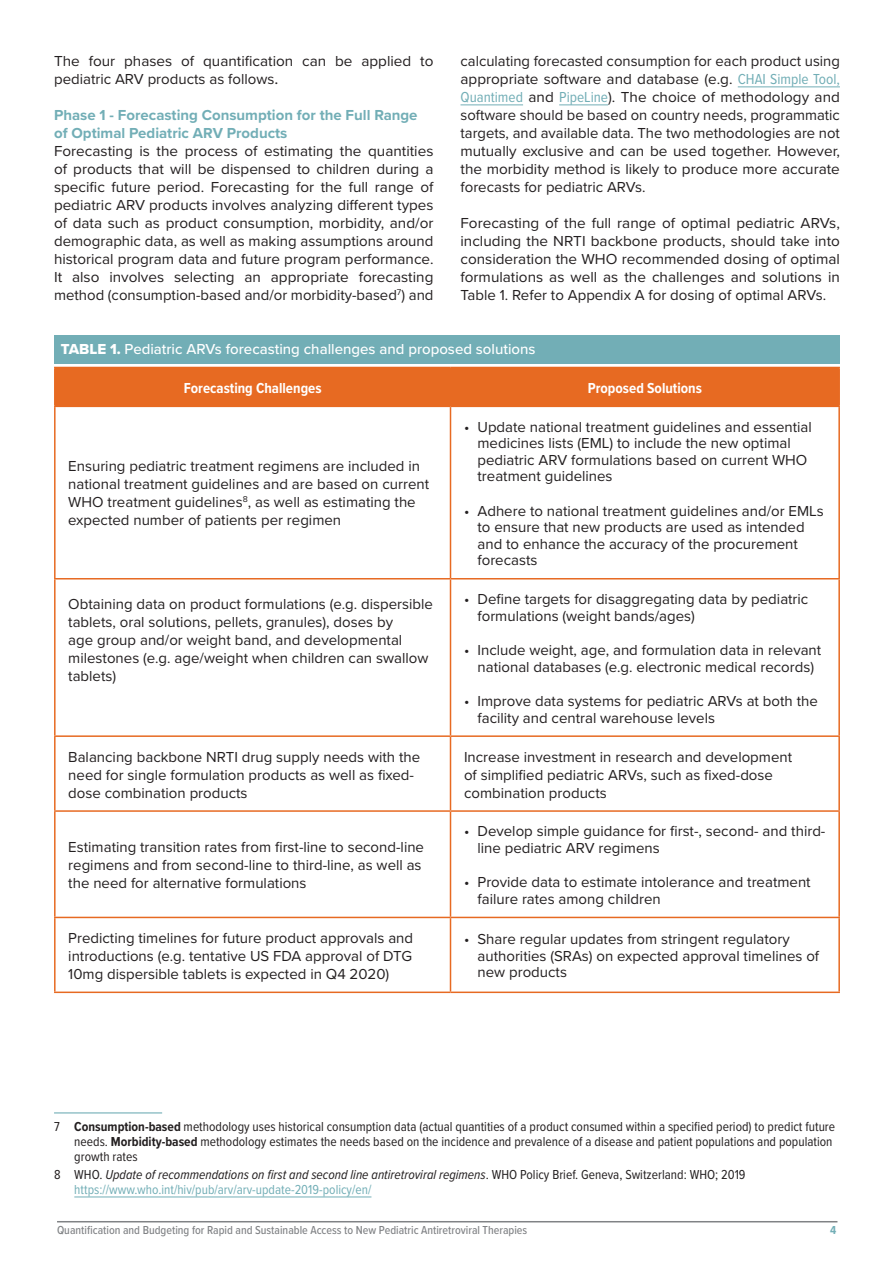
<style>
.page{position:relative;width:894px;height:1263px;background:#fff}
.page>*{position:absolute;margin:0;border:0;box-sizing:border-box;transform-origin:0 0}
.t1{font:15px/18px "Proxima Nova";color:#231f20}
.t2{font:700 15px/18px "Proxima Nova";color:#72aeb6}
.t3{font:500 15px "Proxima Nova";color:#fff}
.t4{font:700 15px "Proxima Nova Cond";color:#fff}
.t5{font:13.5px/15px "Proxima Nova Cond";color:#231f20}
.t6{font:italic 13.5px/15px "Proxima Nova Cond";color:#231f20}
.t7{font:500 12px "Proxima Nova Cond";color:#808285}
.t8{font:700 12px "Proxima Nova Cond";color:#72aeb6}
.s1{font-size:17.25px}
.s2{font-family:"Proxima Nova Cond";color:#72aeb6}
.s3{font-family:"Proxima Nova Extrabld";font-weight:400}
.s4{font-weight:700}
.s5{font-style:normal}
.s6{font-style:normal;color:#72aeb6}
</style>
<div class="page">
<hr style="left:57px;top:1221px;width:780px;height:1px;background:#808285">
<hr style="left:54px;top:1112px;width:108px;height:1px;background:#72aeb6">
<hr style="left:74px;top:1196px;width:297px;height:1px;background:#72aeb6">
<hr style="left:737px;top:86px;width:102px;height:1px;background:#72aeb6">
<hr style="left:460px;top:104px;width:63px;height:1px;background:#72aeb6">
<hr style="left:559px;top:104px;width:49px;height:1px;background:#72aeb6">
<div style="left:54px;top:335px;width:785px;height:29px;background:#72aeb6"></div>
<div style="left:56px;top:368px;width:782px;height:37px;background:#e76a22"></div>
<hr style="left:449px;top:368px;width:2px;height:37px;background:#e76a22">
<hr style="left:449px;top:407px;width:2px;height:171px;background:#e76a22">
<hr style="left:54px;top:578px;width:396px;height:1px;background:#e76a22">
<hr style="left:450px;top:578px;width:389px;height:1px;background:#e76a22">
<hr style="left:449px;top:579px;width:2px;height:156px;background:#e76a22">
<hr style="left:54px;top:735px;width:396px;height:2px;background:#e76a22">
<hr style="left:450px;top:735px;width:389px;height:2px;background:#e76a22">
<hr style="left:449px;top:737px;width:2px;height:73px;background:#e76a22">
<hr style="left:54px;top:810px;width:396px;height:1px;background:#e76a22">
<hr style="left:450px;top:810px;width:389px;height:1px;background:#e76a22">
<hr style="left:449px;top:811px;width:2px;height:105px;background:#e76a22">
<hr style="left:54px;top:916px;width:396px;height:2px;background:#e76a22">
<hr style="left:450px;top:916px;width:389px;height:2px;background:#e76a22">
<hr style="left:449px;top:918px;width:2px;height:73px;background:#e76a22">
<hr style="left:54px;top:407px;width:2px;height:171px;background:#e76a22">
<hr style="left:838px;top:407px;width:1px;height:171px;background:#e76a22">
<hr style="left:54px;top:579px;width:2px;height:156px;background:#e76a22">
<hr style="left:838px;top:579px;width:1px;height:156px;background:#e76a22">
<hr style="left:54px;top:737px;width:2px;height:73px;background:#e76a22">
<hr style="left:838px;top:737px;width:1px;height:73px;background:#e76a22">
<hr style="left:54px;top:811px;width:2px;height:105px;background:#e76a22">
<hr style="left:838px;top:811px;width:1px;height:105px;background:#e76a22">
<hr style="left:54px;top:918px;width:2px;height:73px;background:#e76a22">
<hr style="left:838px;top:918px;width:1px;height:73px;background:#e76a22">
<hr style="left:54px;top:991px;width:396px;height:2px;background:#e76a22">
<hr style="left:450px;top:991px;width:389px;height:2px;background:#e76a22">
<hr style="left:54px;top:367px;width:396px;height:1px;background:#e76a22">
<hr style="left:54px;top:368px;width:2px;height:37px;background:#e76a22">
<hr style="left:450px;top:367px;width:389px;height:1px;background:#e76a22">
<hr style="left:838px;top:368px;width:1px;height:37px;background:#e76a22">
<hr style="left:54px;top:405px;width:396px;height:2px;background:#e76a22">
<hr style="left:450px;top:405px;width:389px;height:2px;background:#e76a22">
<p class="t1" style="left:54px;top:51px;width:381px">The four phases of quantification can be applied to pediatric ARV products as follows<span class="s1">.</span></p>
<p class="t2" style="left:54px;top:106px;width:365px">Phase 1 - Forecasting Consumption for the Full Range of Optimal Pediatric ARV Products</p>
<p class="t1" style="left:54px;top:141px;width:381px;text-align:justify">Forecasting is the process of estimating the quantities of products that will be dispensed to children during a specific future period. Forecasting for the full range of pediatric ARV products involves analyzing different types of data such as product consumption, morbidity, and/or demographic data, as well as making assumptions around historical program data and future program performance.<br>It also involves selecting an appropriate forecasting method (consumption-based and/or morbidity-based<sup>7</sup>) and</p>
<p class="t1" style="left:460px;top:51px;width:381px;text-align:justify">calculating forecasted consumption for each product using appropriate software and database (e.g. <span class="s2">CHAI Simple Tool, Quantimed</span> and <span class="s2">PipeLine</span>). The choice of methodology and software should be based on country needs, programmatic targets, and available data. The two methodologies are not mutually exclusive and can be used together. However, the morbidity method is likely to produce more accurate forecasts for pediatric ARVs.</p>
<p class="t1" style="left:460px;top:213px;width:381px;text-align:justify">Forecasting of the full range of optimal pediatric ARVs, including the NRTI backbone products, should take into consideration the WHO recommended dosing of optimal formulations as well as the challenges and solutions in Table 1. Refer to Appendix A for dosing of optimal ARVs.</p>
<p class="t3" style="left:61px;top:338px;width:476px"><span class="s3">TABLE 1.</span> Pediatric ARVs forecasting challenges and proposed solutions</p>
<p class="t4" style="left:184px;top:377px;width:139px">Forecasting Challenges</p>
<p class="t4" style="left:587px;top:377px;width:116px">Proposed Solutions</p>
<p class="t1" style="left:68px;top:457px;width:362px">Ensuring pediatric treatment regimens are included in national treatment guidelines and are based on current WHO treatment guidelines<sup>8</sup>, as well as estimating the expected number of patients per regimen</p>
<p class="t1" style="left:477px;top:418px;width:336px;line-height:16.5px;text-indent:-14px">• Update national treatment guidelines and essential medicines lists (EML) to include the new optimal pediatric ARV formulations based on current WHO treatment guidelines</p>
<p class="t1" style="left:477px;top:502px;width:348px;line-height:16.5px;text-indent:-14px">• Adhere to national treatment guidelines and/or EMLs to ensure that new products are used as intended and to enhance the accuracy of the procurement forecasts</p>
<p class="t1" style="left:68px;top:594px;width:366px">Obtaining data on product formulations (e.g. dispersible tablets, oral solutions, pellets, granules), doses by<br>age group and/or weight band, and developmental milestones (e.g. age/weight when children can swallow tablets)</p>
<p class="t1" style="left:477px;top:590px;width:332px;line-height:16.5px;text-indent:-14px">• Define targets for disaggregating data by pediatric formulations (weight bands/ages)</p>
<p class="t1" style="left:464px;top:641px;width:358px;line-height:16.5px;text-align:center">• Include weight, age, and formulation data in relevant national databases (e.g. electronic medical records)</p>
<p class="t1" style="left:477px;top:692px;width:342px;line-height:16.5px;text-indent:-14px">• Improve data systems for pediatric ARVs at both the facility and central warehouse levels</p>
<p class="t1" style="left:68px;top:747px;width:353px">Balancing backbone NRTI drug supply needs with the need for single formulation products as well as fixed&shy;dose combination products</p>
<p class="t1" style="left:464px;top:747px;width:329px">Increase investment in research and development of simplified pediatric ARVs, such as fixed-dose combination products</p>
<p class="t1" style="left:68px;top:837px;width:357px">Estimating transition rates from first-line to second-line regimens and from second-line to third-line, as well as the need for alternative formulations</p>
<p class="t1" style="left:477px;top:822px;width:349px;line-height:16.5px;text-indent:-14px">• Develop simple guidance for first-, second- and third&shy;line pediatric ARV regimens</p>
<p class="t1" style="left:477px;top:873px;width:334px;line-height:16.5px;text-indent:-14px">• Provide data to estimate intolerance and treatment failure rates among children</p>
<p class="t1" style="left:68px;top:928px;width:346px;text-align:justify">Predicting timelines for future product approvals and introductions (e.g. tentative US FDA approval of DTG 10mg dispersible tablets is expected in Q4 2020)</p>
<p class="t1" style="left:477px;top:930px;width:343px;line-height:16.5px;text-indent:-14px">• Share regular updates from stringent regulatory authorities (SRAs) on expected approval timelines of new products</p>
<p class="t5" style="left:74px;top:1118px;width:762px;text-indent:-20px">7 <span class="s4">Consumption-based</span> methodology uses historical consumption data (actual quantities of a product consumed within a specified period) to predict future needs. <span class="s4">Morbidity-based</span> methodology estimates the needs based on the incidence and prevalence of a disease and patient populations and population growth rates</p>
<p class="t6" style="left:74px;top:1166px;width:672px;text-indent:-20px"><span class="s5">8 WHO.</span> Update of recommendations on first and second line antiretroviral regimens<span class="s5">. WHO Policy Brief. Geneva, Switzerland: WHO; 2019 </span><span class="s6">https://www.who.int/hiv/pub/arv/arv-update-2019-policy/en/</span></p>
<p class="t7" style="left:57px;top:1221px;width:471px">Quantification and Budgeting for Rapid and Sustainable Access to New Pediatric Antiretroviral Therapies</p>
<p class="t8" style="left:829px;top:1221px;width:8px">4</p>
</div>
